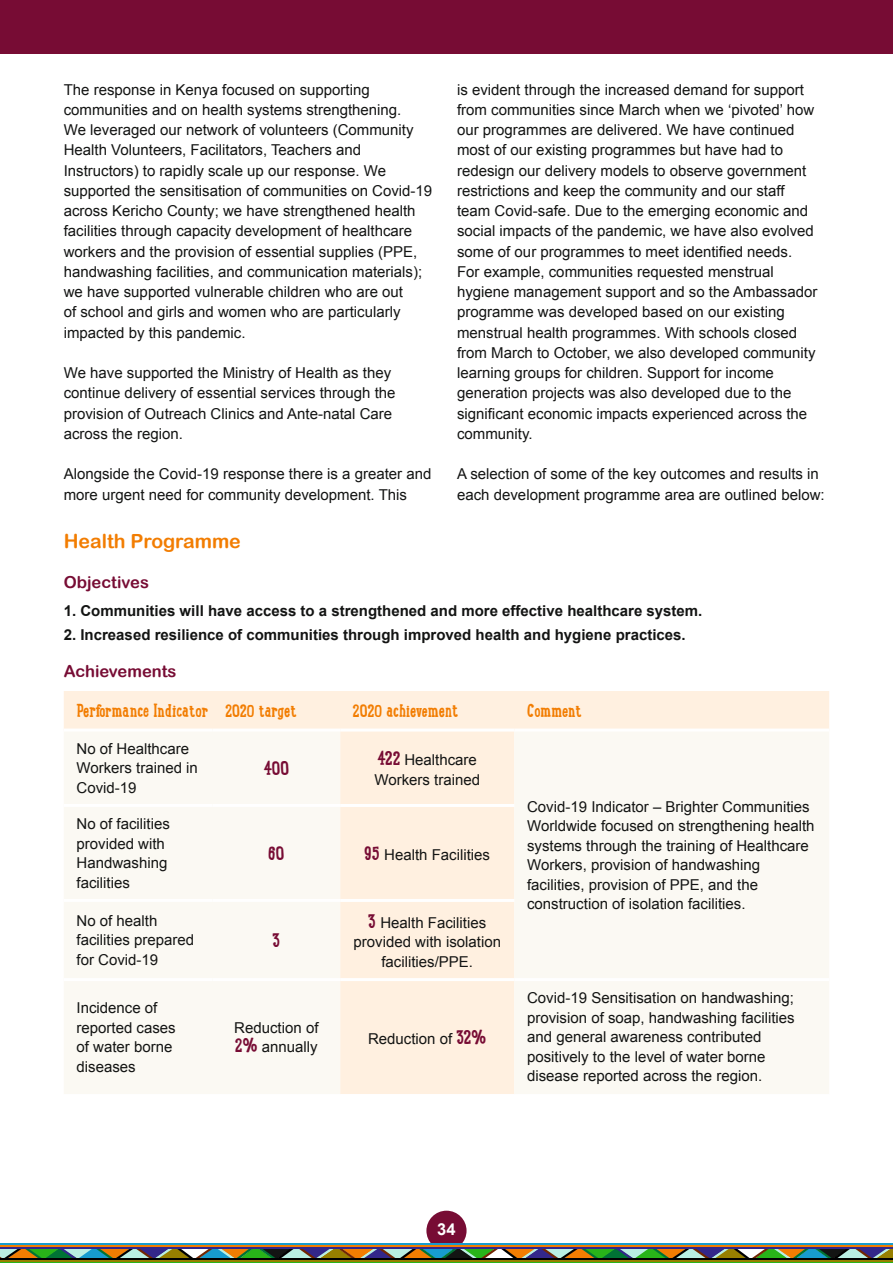
<style>
.page{position:relative;width:893px;height:1263px;background:#fff}
.page>*{position:absolute;margin:0;border:0;box-sizing:border-box;transform-origin:0 0}
.t1{font:19.5px "Arial Rounded MT Bold";color:#f27d02}
.t2{font:700 19.5px "Lunch Box Slab";color:#770c34}
.t3{font:700 18px "Lunch Box Slab";color:#f27d02}
.t4{font:16.5px "Arial Rounded MT Bold";color:#770c34}
.t5{font:700 16.5px "Arial";color:#fff}
.t6{font:15px/20.2px "Arial";color:#131413}
.t7{font:700 15px "Arial";color:#131413}
.s1{font-family:"Lunch Box Slab";font-weight:700;font-size:19.5px;color:#770c34}
</style>
<div class="page">
<div style="left:426px;top:1211px;width:41px;height:40px;background:#770c34;border-radius:50%"></div>
<div style="left:0;top:0;width:893px;height:54px;background:#770c34"></div>
<svg style="left:0;top:1248px;width:893px;height:10px;background:#6f8166"></svg>
<hr style="left:0;top:1243px;width:893px;height:2px;background:#179ccf">
<hr style="left:0;top:1245px;width:893px;height:2px;background:#f27d02">
<hr style="left:0;top:1258px;width:893px;height:2px;background:#000">
<hr style="left:0;top:1260px;width:893px;height:2px;background:#977f00">
<hr style="left:0;top:1247px;width:893px;height:1px;background:#33278a">
<hr style="left:0;top:1262px;width:893px;height:1px;background:#28b419">
<div style="left:64px;top:691px;width:765px;height:37px;background:#fff0e0"></div>
<svg style="left:64px;top:731px;width:765px;height:363px;fill:#fbf9f3"></svg>
<hr style="left:64px;top:978px;width:149px;height:3px;background:#fff">
<hr style="left:213px;top:978px;width:127px;height:3px;background:#fff">
<hr style="left:340px;top:978px;width:174px;height:3px;background:#fff">
<hr style="left:514px;top:978px;width:315px;height:3px;background:#fff">
<hr style="left:64px;top:804px;width:149px;height:3px;background:#fff">
<hr style="left:213px;top:804px;width:127px;height:3px;background:#fff">
<hr style="left:340px;top:804px;width:174px;height:3px;background:#fff">
<hr style="left:64px;top:899px;width:149px;height:3px;background:#fff">
<hr style="left:213px;top:899px;width:127px;height:3px;background:#fff">
<hr style="left:340px;top:899px;width:174px;height:3px;background:#fff">
<p class="t6" style="left:64px;top:79px;width:370px">The response in Kenya focused on supporting communities and on health systems strengthening.<br>We leveraged our network of volunteers (Community Health Volunteers, Facilitators, Teachers and Instructors) to rapidly scale up our response. We supported the sensitisation of communities on Covid-19 across Kericho County; we have strengthened health facilities through capacity development of healthcare workers and the provision of essential supplies (PPE, handwashing facilities, and communication materials); we have supported vulnerable children who are out<br>of school and girls and women who are particularly impacted by this pandemic.</p>
<p class="t6" style="left:64px;top:363px;width:333px">We have supported the Ministry of Health as they continue delivery of essential services through the provision of Outreach Clinics and Ante-natal Care across the region.</p>
<p class="t6" style="left:64px;top:464px;width:369px">Alongside the Covid-19 response there is a greater and more urgent need for community development. This</p>
<p class="t6" style="left:457px;top:79px;width:362px">is evident through the increased demand for support from communities since March when we ‘pivoted’ how our programmes are delivered. We have continued most of our existing programmes but have had to redesign our delivery models to observe government restrictions and keep the community and our staff team Covid-safe. Due to the emerging economic and social impacts of the pandemic, we have also evolved some of our programmes to meet identified needs.<br>For example, communities requested menstrual hygiene management support and so the Ambassador programme was developed based on our existing menstrual health programmes. With schools closed from March to October, we also developed community learning groups for children. Support for income generation projects was also developed due to the significant economic impacts experienced across the community.</p>
<p class="t6" style="left:457px;top:464px;width:369px">A selection of some of the key outcomes and results in each development programme area are outlined below:</p>
<h1 class="t1" style="left:64px;top:529px;width:179px">Health Programme</h1>
<p class="t4" style="left:64px;top:572px;width:87px">Objectives</p>
<p class="t7" style="left:64px;top:601px;width:640px">1. Communities will have access to a strengthened and more effective healthcare system.</p>
<p class="t7" style="left:64px;top:624px;width:623px">2. Increased resilience of communities through improved health and hygiene practices.</p>
<p class="t4" style="left:64px;top:662px;width:114px">Achievements</p>
<p class="t3" style="left:77px;top:697px;width:222px">Performance Indicator 2020 target</p>
<p class="t3" style="left:353px;top:697px;width:107px">2020 achievement</p>
<p class="t3" style="left:527px;top:697px;width:56px">Comment</p>
<p class="t6" style="left:77px;top:739px;width:123px;line-height:19.5px">No of Healthcare<br>Workers trained in<br>Covid-19</p>
<h1 class="t2" style="left:264px;top:753px;width:27px">400</h1>
<p class="t6" style="left:374px;top:750px;width:107px;line-height:19.5px"><span class="s1">422</span> Healthcare<br>Workers trained</p>
<p class="t6" style="left:77px;top:814px;width:95px;line-height:19.5px">No of facilities provided with<br>Handwashing facilities</p>
<p class="t6" style="left:77px;top:911px;width:119px;line-height:19.5px">No of health facilities prepared for Covid-19</p>
<p class="t6" style="left:77px;top:998px;width:101px;line-height:19.5px">Incidence of reported cases of water borne diseases</p>
<h1 class="t2" style="left:268px;top:839px;width:17px">60</h1>
<p class="t6" style="left:364px;top:845px;width:127px"><span class="s1">95</span> Health Facilities</p>
<h1 class="t2" style="left:272px;top:926px;width:9px">3</h1>
<p class="t6" style="left:353px;top:913px;width:149px;line-height:19.5px;text-align:center"><span class="s1">3</span> Health Facilities provided with isolation facilities/PPE.</p>
<p class="t6" style="left:234px;top:1018px;width:86px;line-height:19.5px">Reduction of<br><span class="s1">2%</span> annually</p>
<p class="t6" style="left:368px;top:1029px;width:120px">Reduction of <span class="s1">32%</span></p>
<p class="t6" style="left:527px;top:797px;width:289px;line-height:19.5px">Covid-19 Indicator – Brighter Communities Worldwide focused on strengthening health systems through the training of Healthcare Workers, provision of handwashing facilities, provision of PPE, and the construction of isolation facilities.</p>
<p class="t6" style="left:527px;top:988px;width:269px;line-height:19.5px">Covid-19 Sensitisation on handwashing; provision of soap, handwashing facilities and general awareness contributed positively to the level of water borne disease reported across the region.</p>
<p class="t5" style="left:437px;top:1218px;width:20px">34</p>
</div>
